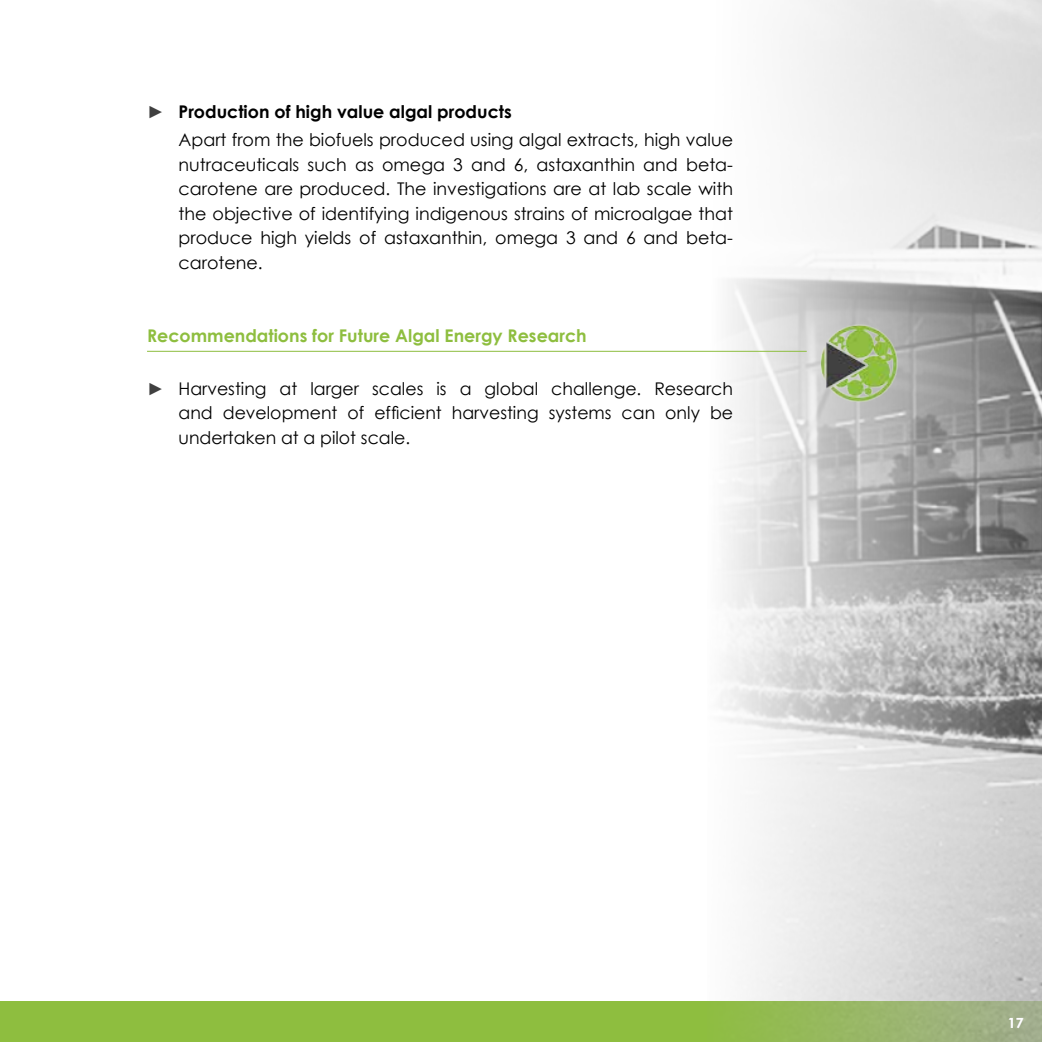
<style>
.page{position:relative;width:1042px;height:1042px;background:#fff}
.page>*{position:absolute;margin:0;border:0;box-sizing:border-box;transform-origin:0 0}
.t1{font:17.5px/24.5px "Century Gothic";color:#000;text-align:justify}
.t2{font:700 17.5px "Century Gothic";color:#8ebe3f}
.t3{font:700 14px "Century Gothic";color:#fff}
.s1{color:#404040}
.s2{font-weight:700}
</style>
<div class="page">
<div style="left:0;top:1001px;width:1042px;height:41px;background:#8ebe3f"></div>
<img style="left:707px;top:0;width:335px;height:1042px">
<hr style="left:147px;top:351px;width:660px;height:1px;background:#8ebe3f">
<img style="left:788px;top:294px;width:124px;height:124px">
<p class="t1" style="left:178px;top:98px;width:556px;line-height:28px;text-indent:-32px"><span class="s1">►</span> <span class="s2">Production of high value algal products<br></span>Apart from the biofuels produced using algal extracts, high value</p>
<p class="t1" style="left:178px;top:152px;width:556px">nutraceuticals such as omega 3 and 6, astaxanthin and beta&shy;carotene are produced. The investigations are at lab scale with the objective of identifying indigenous strains of microalgae that produce high yields of astaxanthin, omega 3 and 6 and beta&shy;carotene.</p>
<p class="t2" style="left:147px;top:322px;width:441px">Recommendations for Future Algal Energy Research</p>
<p class="t1" style="left:178px;top:376px;width:556px;text-indent:-31px"><span class="s1">►</span> Harvesting at larger scales is a global challenge. Research and development of efficient harvesting systems can only be undertaken at a pilot scale.</p>
<p class="t3" style="left:1008px;top:1012px;width:17px">17</p>
</div>
